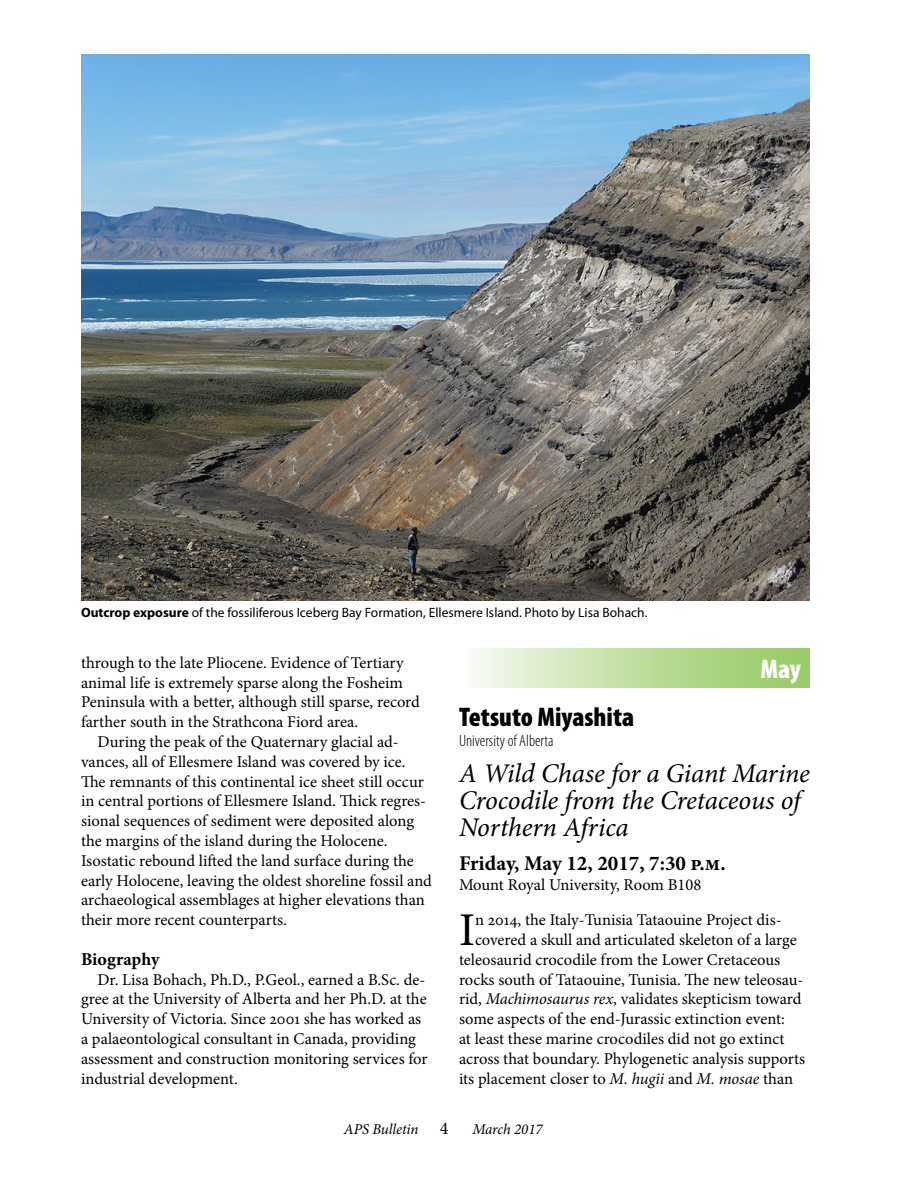
<style>
.page{position:relative;width:918px;height:1188px;background:#fff}
.page>*{position:absolute;margin:0;border:0;box-sizing:border-box;transform-origin:0 0}
.t1{font:46.95px "Minion Pro";color:#000}
.t2{font:italic 27px/27px "Minion Pro";letter-spacing:-.005em;color:#000}
.t3{font:900 condensed 27px "Myriad Pro";color:#000}
.t4{font:900 condensed 27px "Myriad Pro";color:#fff}
.t5{font:700 21px "Minion Pro";letter-spacing:-.01em;color:#000}
.t6{font:700 18px "Minion Pro";color:#000}
.t7{font:16.5px/19.8px "Minion Pro";color:#000}
.t8{font:300 condensed 16.5px "Myriad Pro";color:#000}
.t9{font:italic 15px "Minion Pro";letter-spacing:-.005em;color:#000}
.t10{font:13.5px "Myriad Pro";color:#000}
.s1{font-weight:700}
.s2{font-style:italic}
.s3{font-style:normal;font-size:18px}
</style>
<div class="page">
<div style="left:459px;top:648px;width:351px;height:40px;background:linear-gradient(to right,#f7faf3,#90c75a)"></div>
<img style="left:81px;top:54px;width:729px;height:547px">
<p class="t10" style="left:81px;top:604px;width:568px"><span class="s1">Outcrop exposure</span> of the fossiliferous Iceberg Bay Formation, Ellesmere Island. Photo by Lisa Bohach.</p>
<p class="t7" style="left:81px;top:653px;width:340px">through to the late Pliocene. Evidence of Tertiary animal life is extremely sparse along the Fosheim Peninsula with a better, although still sparse, record farther south in the Strathcona Fiord area.</p>
<p class="t7" style="left:81px;top:732px;width:353px;text-indent:16px">During the peak of the Quaternary glacial ad&shy;vances, all of Ellesmere Island was covered by ice.<br>The remnants of this continental ice sheet still occur in central portions of Ellesmere Island. Thick regres&shy;sional sequences of sediment were deposited along the margins of the island during the Holocene.<br>Isostatic rebound lifted the land surface during the early Holocene, leaving the oldest shoreline fossil and archaeological assemblages at higher elevations than their more recent counterparts.</p>
<p class="t6" style="left:81px;top:946px;width:80px">Biography</p>
<p class="t7" style="left:81px;top:970px;width:348px;text-indent:16px">Dr. Lisa Bohach, Ph.D., P.Geol., earned a B.Sc. de&shy;gree at the University of Alberta and her Ph.D. at the University of Victoria. Since 2001 she has worked as a palaeontological consultant in Canada, providing assessment and construction monitoring services for industrial development.</p>
<h2 class="t4" style="left:761px;top:654px;width:42px">May</h2>
<h2 class="t3" style="left:459px;top:702px;width:177px">Tetsuto Miyashita</h2>
<p class="t8" style="left:459px;top:731px;width:96px">University of Alberta</p>
<h2 class="t2" style="left:459px;top:759px;width:352px">A Wild Chase for a Giant Marine<br>Crocodile from the Cretaceous of<br>Northern Africa</h2>
<p class="t5" style="left:459px;top:848px;width:268px">Friday, May 12, 2017, 7:30 p.m.</p>
<p class="t7" style="left:459px;top:875px;width:244px">Mount Royal University, Room B108</p>
<h1 class="t1" style="left:459px;top:899px;width:18px">I</h1>
<p class="t7" style="left:475px;top:910px;width:308px">n 2014, the Italy-Tunisia Tataouine Project dis-</p>
<p class="t7" style="left:475px;top:930px;width:323px">covered a skull and articulated skeleton of a large</p>
<p class="t7" style="left:459px;top:950px;width:323px">teleosaurid crocodile from the Lower Cretaceous</p>
<p class="t7" style="left:459px;top:970px;width:346px">rocks south of Tataouine, Tunisia. The new teleosau-</p>
<p class="t7" style="left:459px;top:989px;width:344px">rid, <span class="s2">Machimosaurus rex</span>, validates skepticism toward</p>
<p class="t7" style="left:459px;top:1009px;width:327px">some aspects of the end-Jurassic extinction event:</p>
<p class="t7" style="left:459px;top:1029px;width:327px">at least these marine crocodiles did not go extinct</p>
<p class="t7" style="left:459px;top:1049px;width:348px">across that boundary. Phylogenetic analysis supports</p>
<p class="t7" style="left:459px;top:1069px;width:336px">its placement closer to <span class="s2">M. hugii</span> and <span class="s2">M. mosae</span> than</p>
<p class="t9" style="left:344px;top:1119px;width:106px">APS Bulletin <span class="s3">4</span></p>
<p class="t9" style="left:472px;top:1119px;width:71px">March 2017</p>
</div>
